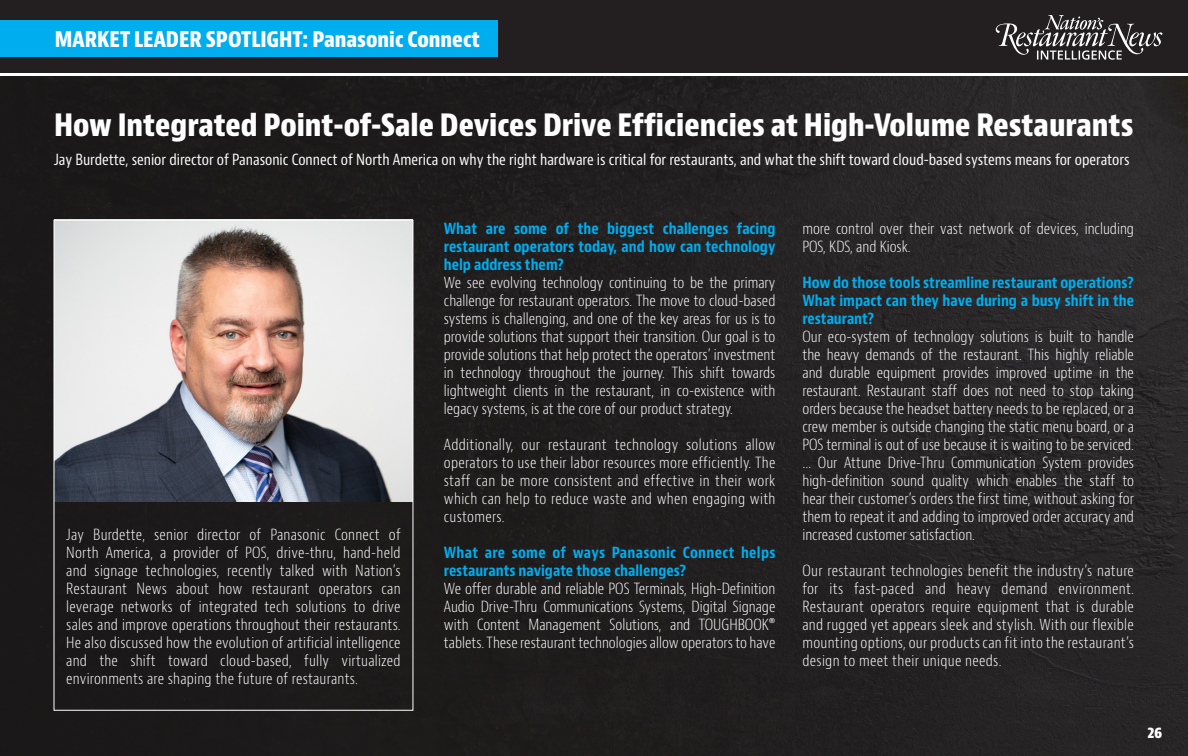
<style>
.page{position:relative;width:1188px;height:756px;background:#fff}
.page>*{position:absolute;margin:0;border:0;box-sizing:border-box;transform-origin:0 0}
.t1{font:700 condensed 30px "Bernino Sans";color:#fff}
.t2{font:700 condensed 21px "Bernino Sans";color:#fff}
.t3{font:300 condensed 15px/18px "Bernino Sans";color:#fff;text-align:justify}
.t4{font:700 condensed 15px/18px "Bernino Sans";color:#00aeef;text-align:justify}
.t5{font:condensed 15px "Bernino Sans";color:#fff}
.t6{font:700 condensed 15px "Bernino Sans";color:#fff}
</style>
<div class="page">
<div style="left:0;top:0;width:1188px;height:72px;background:#231f20"></div>
<div style="left:0;top:77px;width:1188px;height:679px;background:#231f20"></div>
<img style="left:56px;top:222px;width:355px;height:279px">
<div style="left:0;top:21px;width:498px;height:36px;background:#00aeef"></div>
<svg style="left:996px;top:15px;width:166px;height:45px"></svg>
<p class="t2" style="left:55px;top:26px;width:427px">MARKET LEADER SPOTLIGHT: Panasonic Connect</p>
<p class="t1" style="left:54px;top:107px;width:1081px">How Integrated Point-of-Sale Devices Drive Efficiencies at High-Volume Restaurants</p>
<p class="t5" style="left:54px;top:151px;width:1077px">Jay Burdette, senior director of Panasonic Connect of North America on why the right hardware is critical for restaurants, and what the shift toward cloud-based systems means for operators</p>
<p class="t3" style="left:66px;top:526px;width:336px">Jay Burdette, senior director of Panasonic Connect of North America, a provider of POS, drive-thru, hand-held and signage technologies, recently talked with Nation’s Restaurant News about how restaurant operators can leverage networks of integrated tech solutions to drive sales and improve operations throughout their restaurants.<br>He also discussed how the evolution of artificial intelligence and the shift toward cloud-based, fully virtualized environments are shaping the future of restaurants.</p>
<p class="t4" style="left:444px;top:220px;width:333px">What are some of the biggest challenges facing restaurant operators today, and how can technology help address them?</p>
<p class="t3" style="left:444px;top:274px;width:333px">We see evolving technology continuing to be the primary challenge for restaurant operators. The move to cloud-based systems is challenging, and one of the key areas for us is to provide solutions that support their transition. Our goal is to provide solutions that help protect the operators’ investment in technology throughout the journey. This shift towards lightweight clients in the restaurant, in co-existence with legacy systems, is at the core of our product strategy.</p>
<p class="t3" style="left:444px;top:436px;width:333px">Additionally, our restaurant technology solutions allow operators to use their labor resources more efficiently. The staff can be more consistent and effective in their work which can help to reduce waste and when engaging with customers.</p>
<p class="t4" style="left:444px;top:544px;width:333px">What are some of ways Panasonic Connect helps restaurants navigate those challenges?</p>
<p class="t3" style="left:444px;top:580px;width:333px">We offer durable and reliable POS Terminals, High-Definition Audio Drive-Thru Communications Systems, Digital Signage with Content Management Solutions, and TOUGHBOOK® tablets. These restaurant technologies allow operators to have</p>
<p class="t3" style="left:802px;top:220px;width:333px">more control over their vast network of devices, including<br>POS, KDS, and Kiosk.</p>
<p class="t4" style="left:802px;top:274px;width:333px">How do those tools streamline restaurant operations?<br>What impact can they have during a busy shift in the restaurant?</p>
<p class="t3" style="left:802px;top:328px;width:333px">Our eco-system of technology solutions is built to handle the heavy demands of the restaurant. This highly reliable and durable equipment provides improved uptime in the restaurant. Restaurant staff does not need to stop taking orders because the headset battery needs to be replaced, or a crew member is outside changing the static menu board, or a POS terminal is out of use because it is waiting to be serviced. … Our Attune Drive-Thru Communication System provides high-definition sound quality which enables the staff to hear their customer’s orders the first time, without asking for them to repeat it and adding to improved order accuracy and increased customer satisfaction.</p>
<p class="t3" style="left:802px;top:562px;width:333px">Our restaurant technologies benefit the industry’s nature for its fast-paced and heavy demand environment.<br>Restaurant operators require equipment that is durable and rugged yet appears sleek and stylish. With our flexible mounting options, our products can fit into the restaurant’s design to meet their unique needs.</p>
<p class="t6" style="left:1148px;top:723px;width:16px">26</p>
</div>
